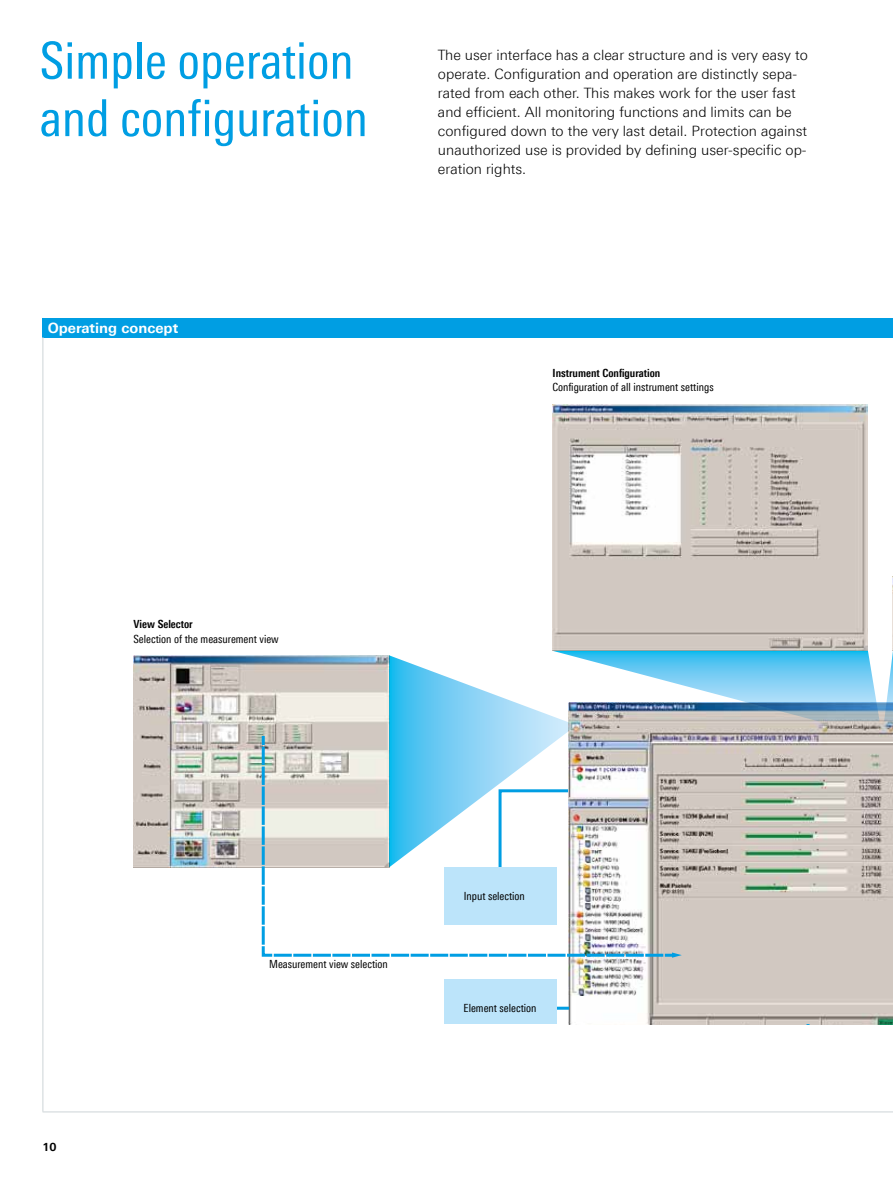
<style>
.page{position:relative;width:893px;height:1191px;background:#fff}
.page>*{position:absolute;margin:0;border:0;box-sizing:border-box;transform-origin:0 0}
.t1{font:51px/57.4px "Linotype Univers 420 Cn";color:#009ee3}
.t2{font:300 14.25px/19.2px "Linotype Univers 330";color:#000}
.t3{font:700 14.25px "Linotype Univers 630";color:#fff}
.t4{font:11.25px "Linotype Univers 420 Cn";color:#000}
.t5{font:700 11.25px "Linotype Univers 620 Cn";color:#000}
.t6{font:700 11.25px "Linotype Univers 630";color:#000}
</style>
<div class="page">
<div style="left:43px;top:318px;width:850px;height:19px;background:#009ee3"></div>
<hr style="left:43px;top:337px;width:1px;height:774px;background:#cdd4d7">
<hr style="left:43px;top:1111px;width:850px;height:1px;background:#cdd4d7">
<img style="left:568px;top:958px;width:325px;height:66px">
<svg style="left:556px;top:1006px;width:13px;height:3px"></svg>
<img style="left:553px;top:404px;width:315px;height:247px">
<img style="left:133px;top:655px;width:127px;height:212px">
<div style="left:444px;top:979px;width:112px;height:45px;background:#bce4fa"></div>
<img style="left:892px;top:576px;width:1px;height:75px">
<svg style="left:260px;top:651px;width:633px;height:307px"></svg>
<h1 class="t1" style="left:40px;top:32px;width:330px">Simple operation and configuration</h1>
<p class="t3" style="left:48px;top:319px;width:132px">Operating concept</p>
<p class="t2" style="left:438px;top:45px;width:371px">The user interface has a clear structure and is very easy to operate. Configuration and operation are distinctly sepa&shy;rated from each other. This makes work for the user fast and efficient. All monitoring functions and limits can be configured down to the very last detail. Protection against unauthorized use is provided by defining user-specific op&shy;eration rights.</p>
<p class="t5" style="left:553px;top:366px;width:109px">Instrument Configuration</p>
<p class="t4" style="left:553px;top:380px;width:163px">Configuration of all instrument settings</p>
<p class="t5" style="left:133px;top:617px;width:61px">View Selector</p>
<p class="t4" style="left:133px;top:632px;width:147px">Selection of the measurement view</p>
<p class="t6" style="left:43px;top:1139px;width:16px">10</p>
<p class="t4" style="left:269px;top:957px;width:120px">Measurement view selection</p>
<p class="t4" style="left:464px;top:889px;width:63px">Input selection</p>
<p class="t4" style="left:464px;top:1001px;width:75px">Element selection</p>
</div>
